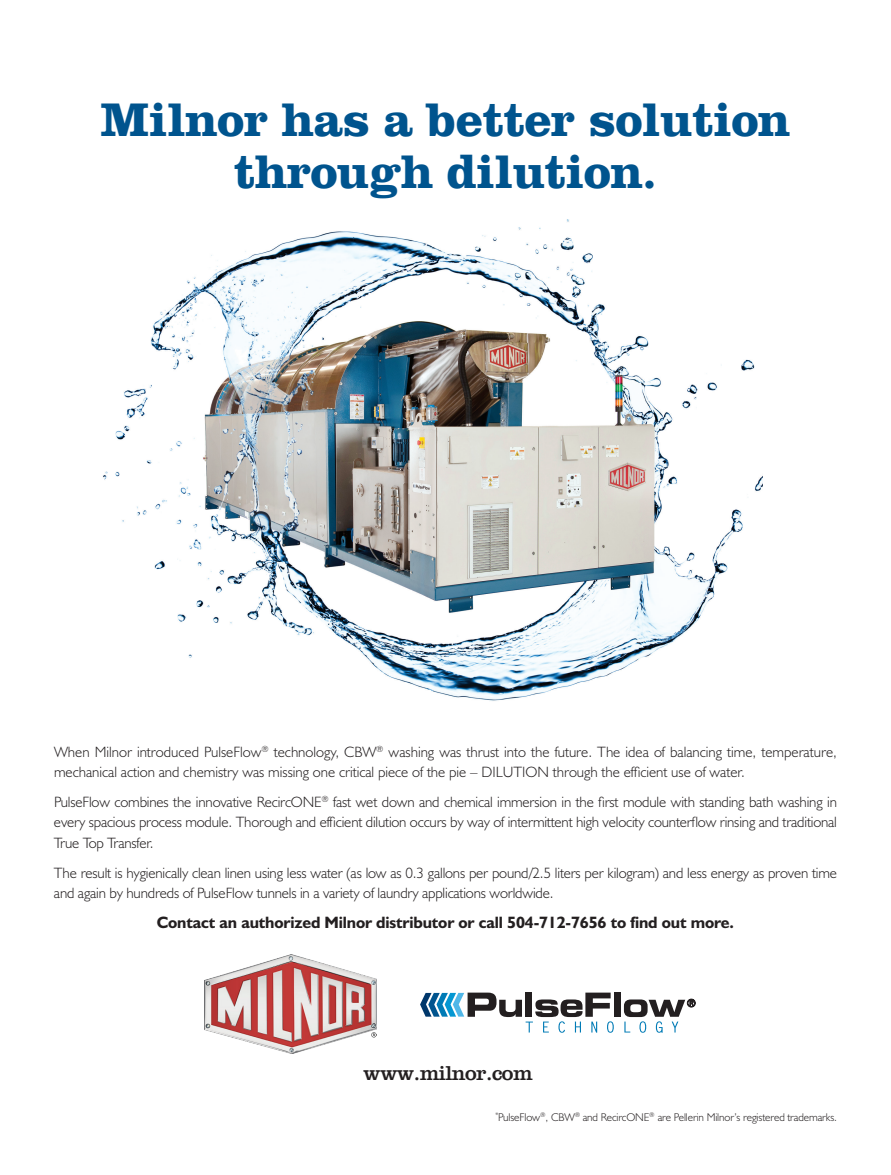
<style>
.page{position:relative;width:891px;height:1175px;background:#fff}
.page>*{position:absolute;margin:0;border:0;box-sizing:border-box;transform-origin:0 0}
.t1{font:700 48.9px/51.9px "Clarendon";letter-spacing:-.015em;color:#00548e;text-align:center}
.t2{font:20.85px "Clarendon";letter-spacing:-.025em;color:#231f20}
.t3{font:700 16.5px "Humanist 521 BT";letter-spacing:-.01em;color:#231f20}
.t4{font:300 15px/20.5px "Humanist 521 BT";letter-spacing:-.01em;color:#231f20}
.t5{font:300 11.25px "Humanist 521 BT";letter-spacing:-.01em;color:#231f20}
</style>
<div class="page">
<img style="left:205px;top:954px;width:171px;height:99px">
<div style="left:614px;top:992px;width:7px;height:24px;background:#231f20"></div>
<svg style="left:420px;top:992px;width:194px;height:40px"></svg>
<svg style="left:624px;top:998px;width:72px;height:34px"></svg>
<img style="left:103px;top:219px;width:660px;height:482px">
<h1 class="t1" style="left:100px;top:92px;width:692px">Milnor has a better solution through dilution.</h1>
<p class="t4" style="left:54px;top:741px;width:784px">When Milnor introduced PulseFlow<sup>®</sup> technology, CBW<sup>®</sup> washing was thrust into the future. The idea of balancing time, temperature, mechanical action and chemistry was missing one critical piece of the pie – DILUTION through the efficient use of water.</p>
<p class="t4" style="left:54px;top:791px;width:784px;text-align:justify">PulseFlow combines the innovative RecircONE<sup>®</sup> fast wet down and chemical immersion in the first module with standing bath washing in every spacious process module. Thorough and efficient dilution occurs by way of intermittent high velocity counterflow rinsing and traditional True Top Transfer.</p>
<p class="t4" style="left:54px;top:861px;width:785px">The result is hygienically clean linen using less water (as low as 0.3 gallons per pound/2.5 liters per kilogram) and less energy as proven time and again by hundreds of PulseFlow tunnels in a variety of laundry applications worldwide.</p>
<p class="t3" style="left:157px;top:911px;width:579px">Contact an authorized Milnor distributor or call 504-712-7656 to find out more.</p>
<h2 class="t2" style="left:363px;top:1061px;width:171px">www.milnor.com</h2>
<p class="t5" style="left:495px;top:1110px;width:343px"><sup>*</sup>PulseFlow<sup>®</sup>, CBW<sup>®</sup> and RecircONE<sup>®</sup> are Pellerin Milnor’s registered trademarks.</p>
</div>
